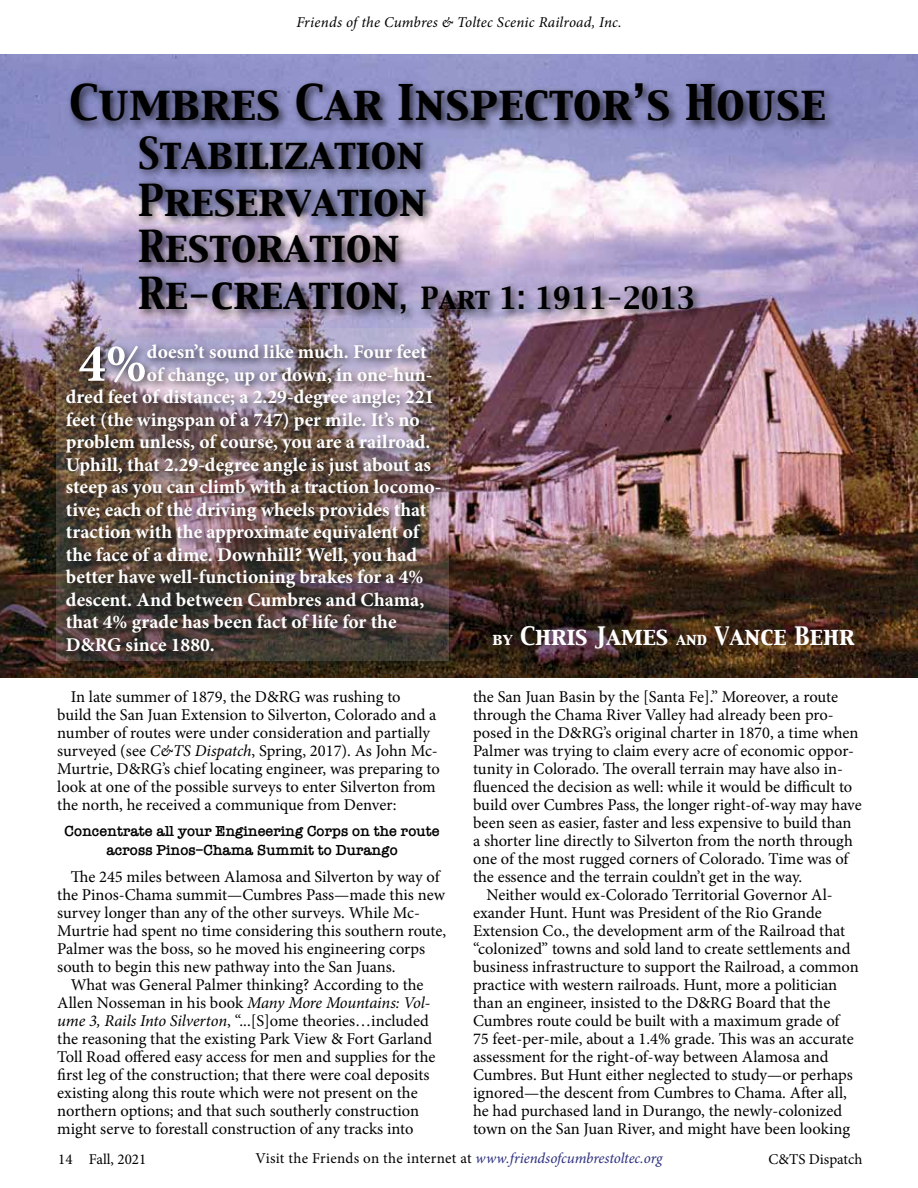
<style>
.page{position:relative;width:918px;height:1188px;background:#fff}
.page>*{position:absolute;margin:0;border:0;box-sizing:border-box;transform-origin:0 0}
.t1{font:700 54.15px "Minion Pro";color:#fff}
.t2{font:43.5px "Capitals";color:#000}
.t3{font:39px/46.8px "Capitals";color:#000;text-align:justify}
.t4{font:27px "Capitals";color:#000}
.t5{font:22.5px "Capitals";color:#fff}
.t6{font:700 19.5px "Minion Pro";color:#fff}
.t7{font:16.5px/18px "Minion Pro";color:#000}
.t8{font:16.5px "Minion Pro";letter-spacing:.035em;color:#000}
.t9{font:16.5px "Minion Pro";letter-spacing:.07em;color:#000}
.t10{font:15px "Minion Pro";letter-spacing:.005em;color:#000}
.t11{font:600 15px/19.5px "American Typewriter";color:#000;text-align:center}
.t12{font:italic 15px "Minion Pro";letter-spacing:.01em;color:#000}
.s1{font-size:39px}
.s2{font-size:15px}
.s3{font-style:italic}
.s4{font-style:italic;color:#2a2d7e}
</style>
<div class="page">
<img style="left:0;top:54px;width:918px;height:623px">
<div style="left:67px;top:79px;width:769px;height:54px;background:#000;opacity:.75"></div>
<div style="left:135px;top:131px;width:569px;height:194px;background:#000;opacity:.75"></div>
<svg style="left:56px;top:329px;width:392px;height:332px;background:#908493"></svg>
<div style="left:62px;top:340px;width:389px;height:322px;background:#000;opacity:.75"></div>
<p class="t12" style="left:296px;top:12px;width:327px">Friends of the Cumbres &amp; Toltec Scenic Railroad, Inc.</p>
<h2 class="t2" style="left:69px;top:73px;width:758px">Cumbres Car Inspector’s House</h2>
<h3 class="t3" style="left:138px;top:132px;width:290px">Stabilization Preservation Restoration</h3>
<h3 class="t4" style="left:138px;top:280px;width:558px"><span class="s1">Re-creation</span>, Part 1: 1911-2013</h3>
<h1 class="t1" style="left:79px;top:325px;width:70px">4%</h1>
<p class="t6" style="left:147px;top:338px;width:281px">doesn’t sound like much. Four feet</p>
<p class="t6" style="left:147px;top:361px;width:287px">of change, up or down, in one-hun-</p>
<p class="t6" style="left:66px;top:383px;width:370px">dred feet of distance; a 2.29-degree angle; 221</p>
<p class="t6" style="left:66px;top:406px;width:355px">feet (the wingspan of a 747) per mile. It’s no</p>
<p class="t6" style="left:66px;top:428px;width:366px">problem unless, of course, you are a railroad.</p>
<p class="t6" style="left:66px;top:451px;width:367px">Uphill, that 2.29-degree angle is just about as</p>
<p class="t6" style="left:66px;top:473px;width:377px">steep as you can climb with a traction locomo-</p>
<p class="t6" style="left:66px;top:496px;width:362px">tive; each of the driving wheels provides that</p>
<p class="t6" style="left:66px;top:518px;width:355px">traction with the approximate equivalent of</p>
<p class="t6" style="left:66px;top:541px;width:353px">the face of a dime. Downhill? Well, you had</p>
<p class="t6" style="left:66px;top:563px;width:359px">better have well-functioning brakes for a 4%</p>
<p class="t6" style="left:66px;top:586px;width:360px">descent. And between Cumbres and Chama,</p>
<p class="t6" style="left:66px;top:608px;width:332px">that 4% grade has been fact of life for the</p>
<p class="t6" style="left:66px;top:631px;width:150px">D&amp;RG since 1880.</p>
<h3 class="t5" style="left:492px;top:621px;width:364px"><span class="s2">by</span> Chris James <span class="s2">and</span> Vance Behr</h3>
<p class="t7" style="left:57px;top:688px;width:384px;text-indent:13px">In late summer of 1879, the D&amp;RG was rushing to<br>build the San Juan Extension to Silverton, Colorado and a number of routes were under consideration and partially surveyed (see <span class="s3">C&amp;TS Dispatch</span>, Spring, 2017). As John Mc-Murtrie, D&amp;RG’s chief locating engineer, was preparing to look at one of the possible surveys to enter Silverton from the north, he received a communique from Denver:</p>
<p class="t11" style="left:65px;top:820px;width:377px">Concentrate all your Engineering Corps on the route across Pinos–Chama Summit to Durango</p>
<p class="t7" style="left:57px;top:868px;width:390px;text-indent:13px">The 245 miles between Alamosa and Silverton by way of the Pinos-Chama summit—Cumbres Pass—made this new survey longer than any of the other surveys. While Mc-Murtrie had spent no time considering this southern route, Palmer was the boss, so he moved his engineering corps south to begin this new pathway into the San Juans.</p>
<p class="t7" style="left:57px;top:976px;width:380px;text-indent:13px">What was General Palmer thinking? According to the Allen Nosseman in his book <span class="s3">Many More Mountains: Vol&shy;ume 3, Rails Into Silverton</span>, “...[S]ome theories…included the reasoning that the existing Park View &amp; Fort Garland Toll Road offered easy access for men and supplies for the first leg of the construction; that there were coal deposits existing along this route which were not present on the northern options; and that such southerly construction might serve to forestall construction of any tracks into</p>
<p class="t7" style="left:473px;top:688px;width:367px">the San Juan Basin by the [Santa Fe].” Moreover, a route</p>
<p class="t7" style="left:473px;top:706px;width:362px">through the Chama River Valley had already been pro-</p>
<p class="t7" style="left:473px;top:724px;width:387px">posed in the D&amp;RG’s original charter in 1870, a time when</p>
<p class="t7" style="left:473px;top:742px;width:382px">Palmer was trying to claim every acre of economic oppor-</p>
<p class="t8" style="left:473px;top:758px;width:371px">tunity in Colorado. The overall terrain may have also in-</p>
<p class="t7" style="left:473px;top:778px;width:381px">fluenced the decision as well: while it would be difficult to</p>
<p class="t7" style="left:473px;top:796px;width:390px">build over Cumbres Pass, the longer right-of-way may have</p>
<p class="t7" style="left:473px;top:814px;width:380px">been seen as easier, faster and less expensive to build than</p>
<p class="t9" style="left:473px;top:830px;width:381px">a shorter line directly to Silverton from the north through</p>
<p class="t7" style="left:473px;top:850px;width:377px">one of the most rugged corners of Colorado. Time was of</p>
<p class="t7" style="left:473px;top:868px;width:331px">the essence and the terrain couldn’t get in the way.</p>
<p class="t7" style="left:487px;top:886px;width:348px">Neither would ex-Colorado Territorial Governor Al-</p>
<p class="t7" style="left:473px;top:904px;width:350px">exander Hunt. Hunt was President of the Rio Grande</p>
<p class="t7" style="left:473px;top:922px;width:372px">Extension Co., the development arm of the Railroad that</p>
<p class="t7" style="left:473px;top:940px;width:379px">“colonized” towns and sold land to create settlements and</p>
<p class="t7" style="left:473px;top:958px;width:387px">business infrastructure to support the Railroad, a common</p>
<p class="t8" style="left:473px;top:974px;width:366px">practice with western railroads. Hunt, more a politician</p>
<p class="t7" style="left:473px;top:994px;width:359px">than an engineer, insisted to the D&amp;RG Board that the</p>
<p class="t7" style="left:473px;top:1012px;width:368px">Cumbres route could be built with a maximum grade of</p>
<p class="t7" style="left:473px;top:1030px;width:382px">75 feet-per-mile, about a 1.4% grade. This was an accurate</p>
<p class="t7" style="left:473px;top:1048px;width:357px">assessment for the right-of-way between Alamosa and</p>
<p class="t7" style="left:473px;top:1066px;width:381px">Cumbres. But Hunt either neglected to study—or perhaps</p>
<p class="t7" style="left:473px;top:1084px;width:375px">ignored—the descent from Cumbres to Chama. After all,</p>
<p class="t7" style="left:473px;top:1102px;width:371px">he had purchased land in Durango, the newly-colonized</p>
<p class="t7" style="left:473px;top:1120px;width:379px">town on the San Juan River, and might have been looking</p>
<p class="t10" style="left:58px;top:1149px;width:90px">14 Fall, 2021</p>
<p class="t10" style="left:256px;top:1148px;width:408px">Visit the Friends on the internet at <span class="s4">www.friendsofcumbrestoltec.org</span></p>
<p class="t10" style="left:768px;top:1149px;width:95px">C&amp;TS Dispatch</p>
</div>
